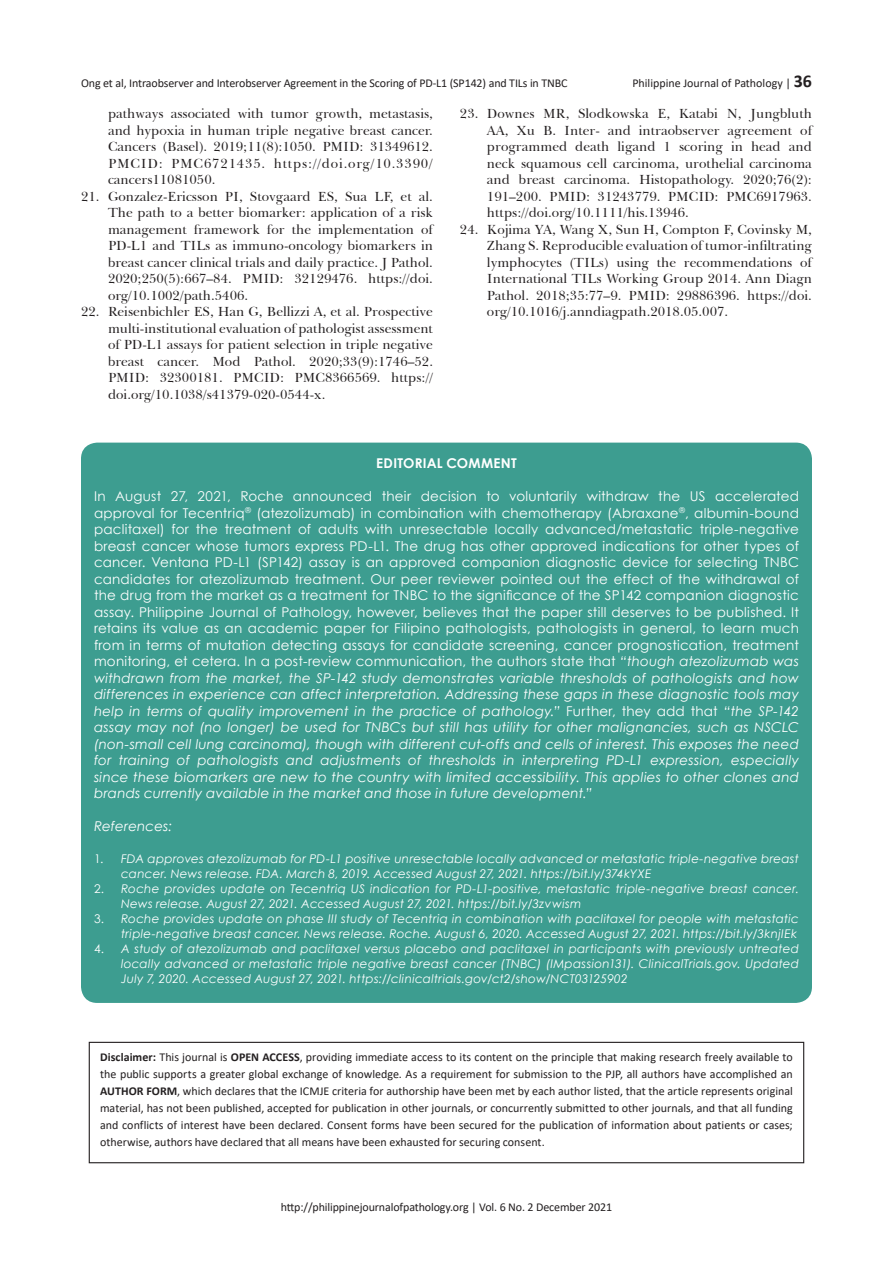
<style>
.page{position:relative;width:893px;height:1263px;background:#fff}
.page>*{position:absolute;margin:0;border:0;box-sizing:border-box;transform-origin:0 0}
.t1{font:13.5px/16.5px "Century Gothic";letter-spacing:.015em;color:#fff;text-align:justify}
.t2{font:13.5px/16.5px "Baskerville BT";color:#231f20;text-align:justify}
.t3{font:700 13.5px "Century Gothic";letter-spacing:.015em;color:#fff}
.t4{font:italic 13.5px "Century Gothic";letter-spacing:.01em;color:#fff}
.t5{font:12px/16.8px "Calibri";letter-spacing:-.01em;color:#231f20;text-align:justify}
.t6{font:italic 12px/15px "Century Gothic";letter-spacing:.02em;color:#fff}
.s1{font-weight:700;font-size:18px}
.s2{font-style:italic}
.s3{font-style:normal}
.s4{font-weight:700}
</style>
<div class="page">
<div style="left:81px;top:443px;width:731px;height:560px;background:#3d9d90;border-radius:16px"></div>
<div style="left:89px;top:1042px;width:715px;height:121px;border:1px solid #231f20"></div>
<p class="t5" style="left:81px;top:74px;width:488px">Ong et al, Intraobserver and Interobserver Agreement in the Scoring of PD-L1 (SP142) and TILs in TNBC</p>
<p class="t5" style="left:632px;top:74px;width:181px">Philippine Journal of Pathology | <span class="s1">36</span></p>
<p class="t2" style="left:108px;top:105px;width:326px">pathways associated with tumor growth, metastasis, and hypoxia in human triple negative breast cancer.<br>Cancers (Basel). 2019;11(8):1050. PMID: 31349612.<br>PMCID: PMC6721435. https://doi.org/10.3390/ cancers11081050.</p>
<p class="t2" style="left:108px;top:188px;width:326px;text-indent:-27px">21. Gonzalez-Ericsson PI, Stovgaard ES, Sua LF, et al.<br>The path to a better biomarker: application of a risk management framework for the implementation of PD-L1 and TILs as immuno-oncology biomarkers in breast cancer clinical trials and daily practice. J Pathol.<br>2020;250(5):667–84. PMID: 32129476. https://doi. org/10.1002/path.5406.</p>
<p class="t2" style="left:108px;top:303px;width:326px;text-indent:-27px">22. Reisenbichler ES, Han G, Bellizzi A, et al. Prospective multi-institutional evaluation of pathologist assessment of PD-L1 assays for patient selection in triple negative breast cancer. Mod Pathol. 2020;33(9):1746–52.<br>PMID: 32300181. PMCID: PMC8366569. https:// doi.org/10.1038/s41379-020-0544-x.</p>
<p class="t2" style="left:487px;top:105px;width:327px;text-indent:-27px">23. Downes MR, Slodkowska E, Katabi N, Jungbluth AA, Xu B. Inter- and intraobserver agreement of programmed death ligand 1 scoring in head and neck squamous cell carcinoma, urothelial carcinoma and breast carcinoma. Histopathology. 2020;76(2):<br>191–200. PMID: 31243779. PMCID: PMC6917963. https://doi.org/10.1111/his.13946.</p>
<p class="t2" style="left:487px;top:221px;width:327px;text-indent:-27px">24. Kojima YA, Wang X, Sun H, Compton F, Covinsky M, Zhang S. Reproducible evaluation of tumor-infiltrating lymphocytes (TILs) using the recommendations of International TILs Working Group 2014. Ann Diagn Pathol. 2018;35:77–9. PMID: 29886396. https://doi. org/10.1016/j.anndiagpath.2018.05.007.</p>
<p class="t3" style="left:376px;top:453px;width:142px">EDITORIAL COMMENT</p>
<p class="t1" style="left:94px;top:488px;width:706px">In August 27, 2021, Roche announced their decision to voluntarily withdraw the US accelerated approval for Tecentriq<sup>®</sup> (atezolizumab) in combination with chemotherapy (Abraxane<sup>®</sup>, albumin-bound paclitaxel) for the treatment of adults with unresectable locally advanced/metastatic triple-negative breast cancer whose tumors express PD-L1. The drug has other approved indications for other types of cancer. Ventana PD-L1 (SP142) assay is an approved companion diagnostic device for selecting TNBC candidates for atezolizumab treatment. Our peer reviewer pointed out the effect of the withdrawal of the drug from the market as a treatment for TNBC to the significance of the SP142 companion diagnostic assay. Philippine Journal of Pathology, however, believes that the paper still deserves to be published. It retains its value as an academic paper for Filipino pathologists, pathologists in general, to learn much from in terms of mutation detecting assays for candidate screening, cancer prognostication, treatment monitoring, et cetera. In a post-review communication, the authors state that <span class="s2">“though atezolizumab was withdrawn from the market, the SP-142 study demonstrates variable thresholds of pathologists and how differences in experience can affect interpretation. Addressing these gaps in these diagnostic tools may help in terms of quality improvement in the practice of pathology.”</span> Further, they add that <span class="s2">“the SP-142 assay may not (no longer) be used for TNBCs but still has utility for other malignancies, such as NSCLC (non-small cell lung carcinoma), though with different cut-offs and cells of interest. This exposes the need for training of pathologists and adjustments of thresholds in interpreting PD-L1 expression, especially since these biomarkers are new to the country with limited accessibility. This applies to other clones and brands currently available in the market and those in future development.”</span></p>
<p class="t4" style="left:94px;top:817px;width:80px">References:</p>
<p class="t6" style="left:121px;top:851px;width:679px;text-indent:-27px"><span class="s3">1.</span> FDA approves atezolizumab for PD-L1 positive unresectable locally advanced or metastatic triple-negative breast cancer. News release. FDA. March 8, 2019. Accessed August 27, 2021. https://bit.ly/374kYXE</p>
<p class="t6" style="left:121px;top:881px;width:679px;text-indent:-27px"><span class="s3">2.</span> Roche provides update on Tecentriq US indication for PD-L1-positive, metastatic triple-negative breast cancer.<br>News release. August 27, 2021. Accessed August 27, 2021. https://bit.ly/3zvwism</p>
<p class="t6" style="left:94px;top:911px;width:706px;text-align:right"><span class="s3">3.</span> Roche provides update on phase III study of Tecentriq in combination with paclitaxel for people with metastatic triple-negative breast cancer. News release. Roche. August 6, 2020. Accessed August 27, 2021. https://bit.ly/3knjIEk</p>
<p class="t6" style="left:121px;top:941px;width:679px;text-align:justify;text-indent:-27px"><span class="s3">4.</span> A study of atezolizumab and paclitaxel versus placebo and paclitaxel in participants with previously untreated locally advanced or metastatic triple negative breast cancer (TNBC) (IMpassion131). ClinicalTrials.gov. Updated July 7, 2020. Accessed August 27, 2021. https://clinicaltrials.gov/ct2/show/NCT03125902</p>
<p class="t5" style="left:100px;top:1048px;width:694px"><span class="s4">Disclaimer:</span> This journal is <span class="s4">OPEN ACCESS</span>, providing immediate access to its content on the principle that making research freely available to the public supports a greater global exchange of knowledge. As a requirement for submission to the PJP, all authors have accomplished an <span class="s4">AUTHOR FORM</span>, which declares that the ICMJE criteria for authorship have been met by each author listed, that the article represents original material, has not been published, accepted for publication in other journals, or concurrently submitted to other journals, and that all funding and conflicts of interest have been declared. Consent forms have been secured for the publication of information about patients or cases; otherwise, authors have declared that all means have been exhausted for securing consent.</p>
<p class="t5" style="left:281px;top:1198px;width:333px">http://philippinejournalofpathology.org | Vol. 6 No. 2 December 2021</p>
</div>
